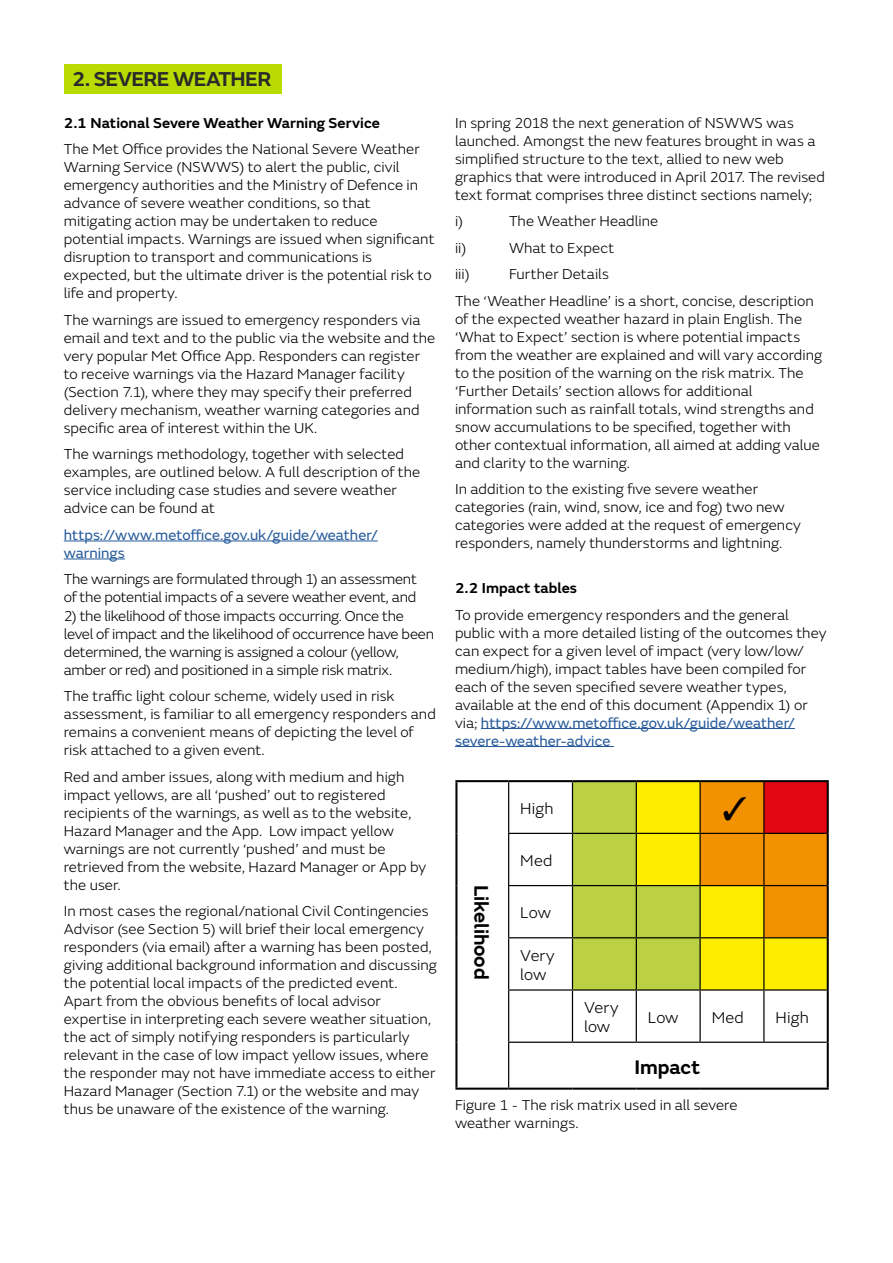
<style>
.page{position:relative;width:893px;height:1263px;background:#fff}
.page>*{position:absolute;margin:0;border:0;box-sizing:border-box;transform-origin:0 0}
.t1{font:600 21px "FS Emeric";letter-spacing:-.03em;color:#2a2a2a}
.t2{font:600 20.4px "FS Emeric";letter-spacing:-.005em;color:#000}
.t3{font:300 16.35px/18.5px "FS Emeric";letter-spacing:.01em;color:#000}
.t4{font:300 15px/18px "FS Emeric";letter-spacing:.005em;color:#000}
.t5{font:300 15px/18px "FS Emeric";letter-spacing:-.015em;color:#000}
.t6{font:600 15px "FS Emeric";letter-spacing:.005em;color:#000}
.t7{font:15px/18px "FS Emeric";letter-spacing:.005em;color:#275b9b}
.s1{font-weight:400;color:#275b9b}
</style>
<div class="page">
<div style="left:64px;top:64px;width:218px;height:30px;background:#b9db01"></div>
<hr style="left:64px;top:540px;width:314px;height:1px;background:#275b9b">
<hr style="left:64px;top:558px;width:61px;height:1px;background:#275b9b">
<hr style="left:481px;top:728px;width:314px;height:1px;background:#275b9b">
<hr style="left:455px;top:746px;width:159px;height:1px;background:#275b9b">
<hr style="left:455px;top:780px;width:54px;height:2px;background:#000">
<hr style="left:455px;top:782px;width:2px;height:51px;background:#000">
<hr style="left:509px;top:780px;width:63px;height:2px;background:#000">
<hr style="left:572px;top:780px;width:64px;height:2px;background:#000">
<hr style="left:636px;top:780px;width:64px;height:2px;background:#000">
<hr style="left:700px;top:780px;width:64px;height:2px;background:#000">
<hr style="left:764px;top:780px;width:65px;height:2px;background:#000">
<hr style="left:827px;top:782px;width:2px;height:51px;background:#000">
<hr style="left:455px;top:833px;width:2px;height:52px;background:#000">
<hr style="left:827px;top:833px;width:2px;height:52px;background:#000">
<hr style="left:455px;top:885px;width:2px;height:53px;background:#000">
<hr style="left:827px;top:885px;width:2px;height:53px;background:#000">
<hr style="left:455px;top:938px;width:2px;height:52px;background:#000">
<hr style="left:827px;top:938px;width:2px;height:52px;background:#000">
<hr style="left:455px;top:990px;width:2px;height:52px;background:#000">
<hr style="left:827px;top:990px;width:2px;height:52px;background:#000">
<hr style="left:455px;top:1042px;width:2px;height:45px;background:#000">
<hr style="left:827px;top:1042px;width:2px;height:45px;background:#000">
<hr style="left:455px;top:1087px;width:54px;height:3px;background:#000">
<hr style="left:509px;top:1087px;width:63px;height:3px;background:#000">
<hr style="left:572px;top:1087px;width:64px;height:3px;background:#000">
<hr style="left:636px;top:1087px;width:64px;height:3px;background:#000">
<hr style="left:700px;top:1087px;width:64px;height:3px;background:#000">
<hr style="left:764px;top:1087px;width:65px;height:3px;background:#000">
<hr style="left:508px;top:782px;width:1px;height:51px;background:#000">
<hr style="left:508px;top:833px;width:64px;height:1px;background:#000">
<hr style="left:508px;top:834px;width:1px;height:51px;background:#000">
<hr style="left:508px;top:885px;width:64px;height:1px;background:#000">
<hr style="left:508px;top:886px;width:1px;height:51px;background:#000">
<hr style="left:508px;top:937px;width:64px;height:1px;background:#000">
<hr style="left:508px;top:938px;width:1px;height:51px;background:#000">
<hr style="left:508px;top:989px;width:64px;height:2px;background:#000">
<hr style="left:508px;top:991px;width:1px;height:50px;background:#000">
<hr style="left:572px;top:989px;width:64px;height:2px;background:#000">
<hr style="left:572px;top:991px;width:1px;height:50px;background:#000">
<hr style="left:636px;top:989px;width:64px;height:2px;background:#000">
<hr style="left:636px;top:991px;width:1px;height:50px;background:#000">
<hr style="left:700px;top:989px;width:64px;height:2px;background:#000">
<hr style="left:699px;top:991px;width:2px;height:50px;background:#000">
<hr style="left:764px;top:989px;width:63px;height:2px;background:#000">
<hr style="left:763px;top:991px;width:1px;height:50px;background:#000">
<hr style="left:508px;top:1041px;width:64px;height:2px;background:#000">
<hr style="left:508px;top:1043px;width:1px;height:44px;background:#000">
<hr style="left:572px;top:1041px;width:64px;height:2px;background:#000">
<hr style="left:636px;top:1041px;width:64px;height:2px;background:#000">
<hr style="left:700px;top:1041px;width:64px;height:2px;background:#000">
<hr style="left:764px;top:1041px;width:63px;height:2px;background:#000">
<svg style="left:572px;top:781px;width:256px;height:209px;background:#d5b419"></svg>
<h1 class="t1" style="left:72px;top:62px;width:201px">2. SEVERE WEATHER</h1>
<p class="t6" style="left:64px;top:111px;width:318px">2.1 National Severe Weather Warning Service</p>
<p class="t4" style="left:64px;top:140px;width:372px">The Met Office provides the National Severe Weather Warning Service (NSWWS) to alert the public, civil emergency authorities and the Ministry of Defence in advance of severe weather conditions, so that mitigating action may be undertaken to reduce potential impacts. Warnings are issued when significant disruption to transport and communications is expected, but the ultimate driver is the potential risk to life and property.</p>
<p class="t4" style="left:64px;top:310px;width:373px">The warnings are issued to emergency responders via email and text and to the public via the website and the very popular Met Office App. Responders can register to receive warnings via the Hazard Manager facility (Section 7.1), where they may specify their preferred delivery mechanism, weather warning categories and specific area of interest within the UK.</p>
<p class="t4" style="left:64px;top:445px;width:358px">The warnings methodology, together with selected examples, are outlined below. A full description of the service including case studies and severe weather advice can be found at</p>
<p class="t7" style="left:64px;top:525px;width:315px">https://www.metoffice.gov.uk/guide/weather/ warnings</p>
<p class="t5" style="left:64px;top:570px;width:355px">The warnings are formulated through 1) an assessment of the potential impacts of a severe weather event, and</p>
<p class="t5" style="left:64px;top:606px;width:372px">2) the likelihood of those impacts occurring. Once the level of impact and the likelihood of occurrence have been determined, the warning is assigned a colour (yellow, amber or red) and positioned in a simple risk matrix.</p>
<p class="t4" style="left:64px;top:686px;width:374px">The traffic light colour scheme, widely used in risk assessment, is familiar to all emergency responders and remains a convenient means of depicting the level of risk attached to a given event.</p>
<p class="t4" style="left:64px;top:767px;width:364px">Red and amber issues, along with medium and high impact yellows, are all ‘pushed’ out to registered recipients of the warnings, as well as to the website, Hazard Manager and the App. Low impact yellow warnings are not currently ‘pushed’ and must be retrieved from the website, Hazard Manager or App by the user.</p>
<p class="t4" style="left:64px;top:901px;width:375px">In most cases the regional/national Civil Contingencies Advisor (see Section 5) will brief their local emergency responders (via email) after a warning has been posted, giving additional background information and discussing the potential local impacts of the predicted event.<br>Apart from the obvious benefits of local advisor expertise in interpreting each severe weather situation, the act of simply notifying responders is particularly relevant in the case of low impact yellow issues, where the responder may not have immediate access to either Hazard Manager (Section 7.1) or the website and may thus be unaware of the existence of the warning.</p>
<p class="t3" style="left:114px;top:1050px;width:317px">Figure 1. Example of the risk matrix used in</p>
<p class="t4" style="left:455px;top:113px;width:371px">In spring 2018 the next generation of NSWWS was launched. Amongst the new features brought in was a simplified structure to the text, allied to new web graphics that were introduced in April 2017. The revised text format comprises three distinct sections namely;</p>
<p class="t4" style="left:455px;top:212px;width:10px">i)</p>
<p class="t4" style="left:509px;top:212px;width:151px">The Weather Headline</p>
<p class="t4" style="left:455px;top:238px;width:13px">ii)</p>
<p class="t4" style="left:509px;top:238px;width:107px">What to Expect</p>
<p class="t4" style="left:455px;top:265px;width:16px">iii)</p>
<p class="t4" style="left:455px;top:260px;width:360px;line-height:26.5px;text-indent:54px">Further Details<br>The ‘Weather Headline’ is a short, concise, description</p>
<p class="t4" style="left:455px;top:309px;width:369px">of the expected weather hazard in plain English. The ‘What to Expect’ section is where potential impacts from the weather are explained and will vary according to the position of the warning on the risk matrix. The ‘Further Details’ section allows for additional information such as rainfall totals, wind strengths and snow accumulations to be specified, together with other contextual information, all aimed at adding value and clarity to the warning.</p>
<p class="t4" style="left:455px;top:480px;width:347px">In addition to the existing five severe weather categories (rain, wind, snow, ice and fog) two new categories were added at the request of emergency responders, namely thunderstorms and lightning.</p>
<p class="t6" style="left:455px;top:576px;width:124px">2.2 Impact tables</p>
<p class="t4" style="left:455px;top:605px;width:373px">To provide emergency responders and the general public with a more detailed listing of the outcomes they can expect for a given level of impact (very low/low/ medium/high), impact tables have been compiled for each of the seven specified severe weather types, available at the end of this document (Appendix 1) or via; <span class="s1">https://www.metoffice.gov.uk/guide/weather/ severe-weather-advice</span></p>
<h2 class="t2" style="left:497px;top:885px;width:96px;rotate:90deg">Likelihood</h2>
<p class="t3" style="left:520px;top:798px;width:35px">High</p>
<p class="t3" style="left:520px;top:850px;width:34px">Med</p>
<p class="t3" style="left:520px;top:903px;width:32px">Low</p>
<p class="t3" style="left:520px;top:946px;width:36px">Very low</p>
<p class="t3" style="left:584px;top:998px;width:36px">Very low</p>
<p class="t3" style="left:648px;top:1007px;width:32px">Low</p>
<p class="t3" style="left:712px;top:1007px;width:34px">Med</p>
<p class="t3" style="left:775px;top:1007px;width:35px">High</p>
<h2 class="t2" style="left:634px;top:1051px;width:67px">Impact</h2>
<p class="t4" style="left:455px;top:1095px;width:284px">Figure 1 - The risk matrix used in all severe weather warnings.</p>
</div>
